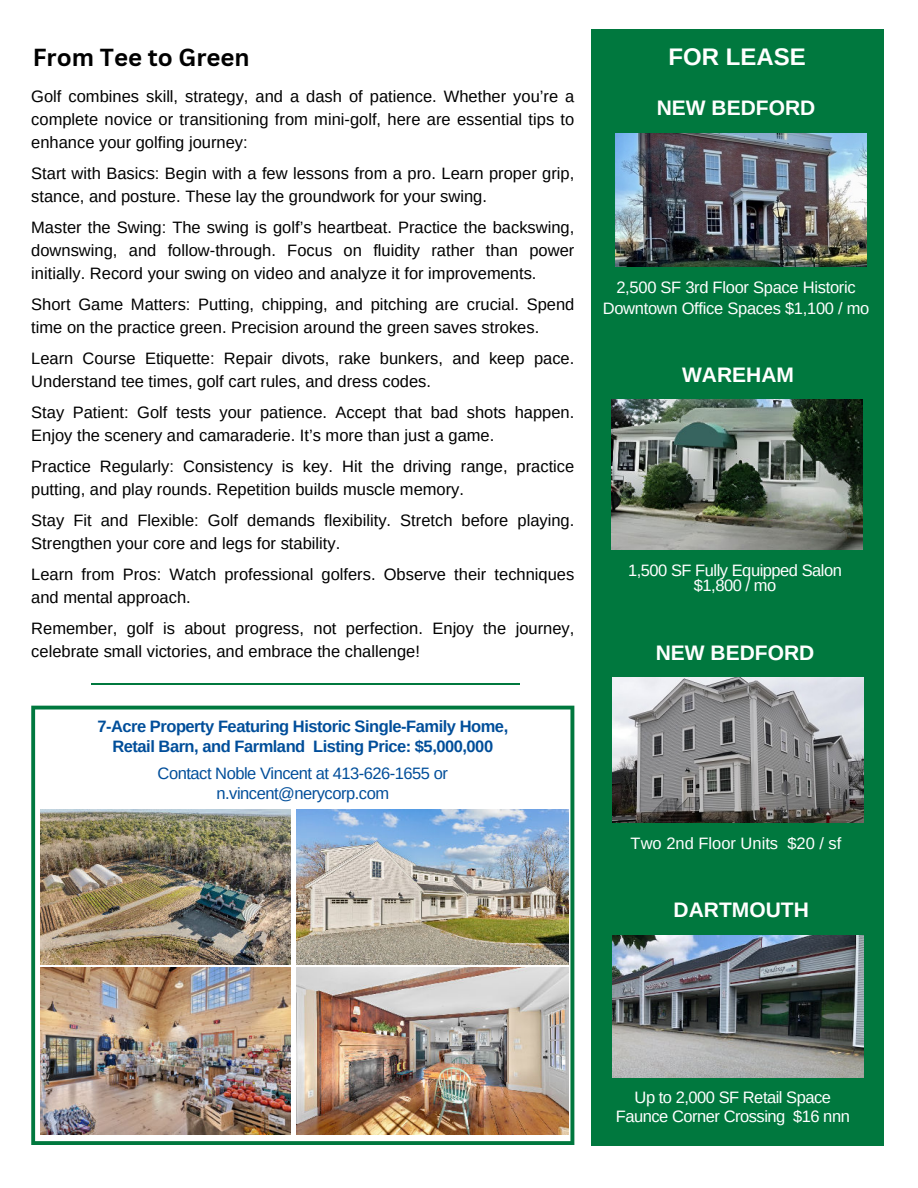
<style>
.page{position:relative;width:918px;height:1188px;background:#fff}
.page>*{position:absolute;margin:0;border:0;box-sizing:border-box;transform-origin:0 0}
.t1{font:700 24px "Canva Sans";color:#000}
.t2{font:700 24px "Arimo";color:#fff}
.t3{font:700 21px "Arimo";color:#fff}
.t4{font:16.5px/23px "Arimo";color:#000}
.t5{font:16.5px/15.8px "Arimo";letter-spacing:-.03em;color:#fff;text-align:center}
.t6{font:700 16.5px/20px "Arimo";letter-spacing:-.03em;color:#004e9a;text-align:center}
.t7{font:16.5px/20px "Arimo";letter-spacing:-.03em;color:#004e9a;text-align:center}
.t8{font:16.5px "Arimo";color:#fff}
</style>
<div class="page">
<div style="left:591px;top:29px;width:292px;height:1116px;background:#00783e"></div>
<img style="left:613px;top:678px;width:250px;height:145px">
<svg style="left:31px;top:706px;width:543px;height:439px"></svg>
<hr style="left:92px;top:683px;width:428px;height:1px;background:#00783e">
<img style="left:612px;top:400px;width:250px;height:149px">
<img style="left:613px;top:935px;width:250px;height:142px">
<img style="left:616px;top:133px;width:251px;height:133px">
<img style="left:41px;top:809px;width:249px;height:156px">
<img style="left:296px;top:809px;width:273px;height:156px">
<img style="left:41px;top:968px;width:249px;height:166px">
<img style="left:296px;top:968px;width:273px;height:166px">
<h1 class="t1" style="left:33px;top:43px;width:218px">From Tee to Green</h1>
<p class="t4" style="left:31px;top:85px;width:545px;text-align:justify">Golf combines skill, strategy, and a dash of patience. Whether you’re a complete novice or transitioning from mini-golf, here are essential tips to enhance your golfing journey:</p>
<p class="t4" style="left:31px;top:162px;width:545px">Start with Basics: Begin with a few lessons from a pro. Learn proper grip, stance, and posture. These lay the groundwork for your swing.</p>
<p class="t4" style="left:31px;top:216px;width:545px;text-align:justify">Master the Swing: The swing is golf’s heartbeat. Practice the backswing, downswing, and follow-through. Focus on fluidity rather than power initially. Record your swing on video and analyze it for improvements.</p>
<p class="t4" style="left:31px;top:293px;width:545px">Short Game Matters: Putting, chipping, and pitching are crucial. Spend time on the practice green. Precision around the green saves strokes.</p>
<p class="t4" style="left:31px;top:347px;width:545px">Learn Course Etiquette: Repair divots, rake bunkers, and keep pace.<br>Understand tee times, golf cart rules, and dress codes.</p>
<p class="t4" style="left:31px;top:401px;width:545px">Stay Patient: Golf tests your patience. Accept that bad shots happen.<br>Enjoy the scenery and camaraderie. It’s more than just a game.</p>
<p class="t4" style="left:31px;top:455px;width:545px">Practice Regularly: Consistency is key. Hit the driving range, practice putting, and play rounds. Repetition builds muscle memory.</p>
<p class="t4" style="left:31px;top:509px;width:545px">Stay Fit and Flexible: Golf demands flexibility. Stretch before playing.<br>Strengthen your core and legs for stability.</p>
<p class="t4" style="left:31px;top:563px;width:545px">Learn from Pros: Watch professional golfers. Observe their techniques and mental approach.</p>
<p class="t4" style="left:31px;top:617px;width:545px">Remember, golf is about progress, not perfection. Enjoy the journey, celebrate small victories, and embrace the challenge!</p>
<p class="t6" style="left:97px;top:717px;width:412px">7-Acre Property Featuring Historic Single-Family Home,<br>Retail Barn, and Farmland Listing Price: $5,000,000</p>
<p class="t7" style="left:158px;top:763px;width:292px">Contact Noble Vincent at 413-626-1655 or n.vincent@nerycorp.com</p>
<h1 class="t2" style="left:668px;top:40px;width:139px">FOR LEASE</h1>
<p class="t3" style="left:657px;top:93px;width:160px">NEW BEDFORD</p>
<p class="t5" style="left:603px;top:278px;width:268px;line-height:20.2px">2,500 SF 3rd Floor Space Historic<br>Downtown Office Spaces $1,100 / mo</p>
<p class="t3" style="left:682px;top:360px;width:113px">WAREHAM</p>
<p class="t5" style="left:628px;top:562px;width:215px">1,500 SF Fully Equipped Salon $1,800 / mo</p>
<p class="t3" style="left:656px;top:638px;width:160px">NEW BEDFORD</p>
<p class="t8" style="left:631px;top:833px;width:212px">Two 2nd Floor Units $20 / sf</p>
<p class="t3" style="left:674px;top:896px;width:137px">DARTMOUTH</p>
<p class="t5" style="left:616px;top:1088px;width:236px;line-height:19.2px">Up to 2,000 SF Retail Space<br>Faunce Corner Crossing $16 nnn</p>
</div>
